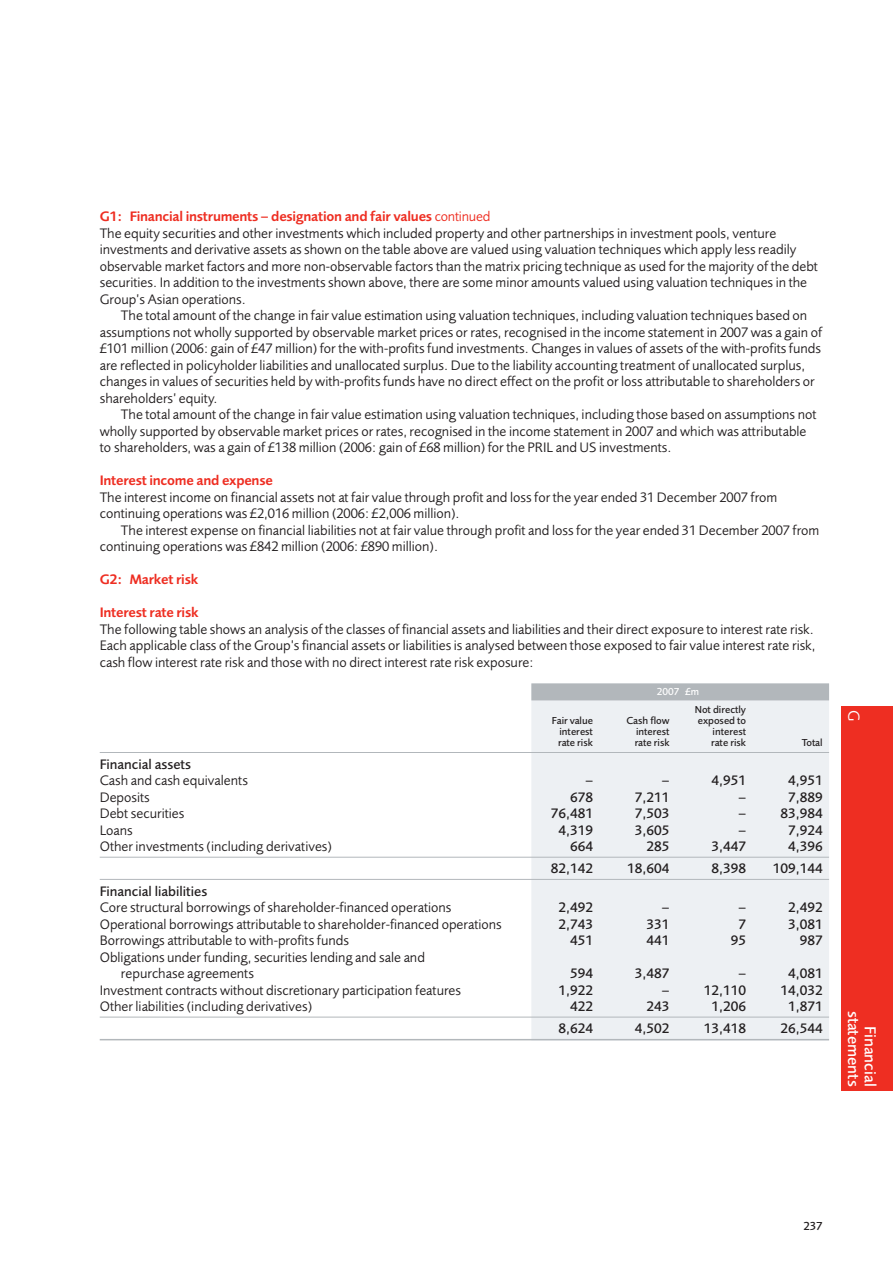
<style>
.page{position:relative;width:893px;height:1263px;background:#fff}
.page>*{position:absolute;margin:0;border:0;box-sizing:border-box;transform-origin:0 0}
.t1{font:500 16.5px/16.5px "Pru Sans";color:#fff;text-align:right}
.t2{font:16.5px "Pru Sans";color:#fff}
.t3{font:14.25px/16.5px "Pru Sans";color:#231f20}
.t4{font:500 14.25px "Pru Sans";color:#231f20}
.t5{font:600 14.25px "Pru Sans";letter-spacing:-.015em;color:#ee2e22}
.t6{font:500 12px "Pru Sans";color:#231f20}
.t7{font:500 10.5px "Pru Sans";color:#231f20}
.t8{font:500 10.5px "Pru Sans";color:#fff}
.s1{font-weight:600;color:#ee2e22}
.s2{color:#ee2e22}
</style>
<div class="page">
<div style="left:842px;top:706px;width:51px;height:385px;background:#ee2e22"></div>
<div style="left:531px;top:683px;width:298px;height:357px;background:#edf0f3"></div>
<div style="left:531px;top:683px;width:298px;height:17px;background:#b2b7bb"></div>
<hr style="left:100px;top:752px;width:729px;height:1px;background:#b2b7bb">
<hr style="left:100px;top:857px;width:729px;height:1px;background:#b2b7bb">
<hr style="left:100px;top:879px;width:729px;height:1px;background:#b2b7bb">
<hr style="left:100px;top:1017px;width:729px;height:1px;background:#b2b7bb">
<hr style="left:100px;top:1039px;width:729px;height:1px;background:#b2b7bb">
<p class="t3" style="left:100px;top:210px;width:720px"><span class="s1">G1: Financial instruments – designation and fair values</span> <span class="s2">continued<br></span>The equity securities and other investments which included property and other partnerships in investment pools, venture investments and derivative assets as shown on the table above are valued using valuation techniques which apply less readily observable market factors and more non-observable factors than the matrix pricing technique as used for the majority of the debt securities. In addition to the investments shown above, there are some minor amounts valued using valuation techniques in the Group’s Asian operations.</p>
<p class="t3" style="left:100px;top:309px;width:724px;text-indent:21px">The total amount of the change in fair value estimation using valuation techniques, including valuation techniques based on assumptions not wholly supported by observable market prices or rates, recognised in the income statement in 2007 was a gain of £101 million (2006: gain of £47 million) for the with-profits fund investments. Changes in values of assets of the with-profits funds are reflected in policyholder liabilities and unallocated surplus. Due to the liability accounting treatment of unallocated surplus, changes in values of securities held by with-profits funds have no direct effect on the profit or loss attributable to shareholders or shareholders’ equity.</p>
<p class="t3" style="left:100px;top:408px;width:718px;text-indent:21px">The total amount of the change in fair value estimation using valuation techniques, including those based on assumptions not wholly supported by observable market prices or rates, recognised in the income statement in 2007 and which was attributable to shareholders, was a gain of £138 million (2006: gain of £68 million) for the PRIL and US investments.</p>
<p class="t5" style="left:100px;top:475px;width:175px">Interest income and expense</p>
<p class="t3" style="left:100px;top:490px;width:679px">The interest income on financial assets not at fair value through profit and loss for the year ended 31 December 2007 from continuing operations was £2,016 million (2006: £2,006 million).</p>
<p class="t3" style="left:100px;top:523px;width:721px;text-indent:21px">The interest expense on financial liabilities not at fair value through profit and loss for the year ended 31 December 2007 from continuing operations was £842 million (2006: £890 million).</p>
<p class="t5" style="left:100px;top:574px;width:100px">G2: Market risk</p>
<p class="t5" style="left:100px;top:607px;width:100px">Interest rate risk</p>
<p class="t3" style="left:100px;top:622px;width:717px;text-align:justify">The following table shows an analysis of the classes of financial assets and liabilities and their direct exposure to interest rate risk.<br>Each applicable class of the Group’s financial assets or liabilities is analysed between those exposed to fair value interest rate risk, cash flow interest rate risk and those with no direct interest rate risk exposure:</p>
<p class="t8" style="left:657px;top:688px;width:44px">2007 £m</p>
<p class="t7" style="left:695px;top:705px;width:53px">Not directly</p>
<p class="t7" style="left:552px;top:716px;width:43px">Fair value</p>
<p class="t7" style="left:626px;top:716px;width:45px">Cash flow</p>
<p class="t7" style="left:698px;top:716px;width:50px">exposed to</p>
<p class="t7" style="left:559px;top:728px;width:35px">interest</p>
<p class="t7" style="left:636px;top:728px;width:35px">interest</p>
<p class="t7" style="left:712px;top:728px;width:35px">interest</p>
<p class="t7" style="left:558px;top:739px;width:36px">rate risk</p>
<p class="t7" style="left:635px;top:739px;width:36px">rate risk</p>
<p class="t7" style="left:711px;top:739px;width:36px">rate risk</p>
<p class="t7" style="left:802px;top:739px;width:23px">Total</p>
<p class="t4" style="left:100px;top:758px;width:93px">Financial assets</p>
<p class="t3" style="left:100px;top:773px;width:150px">Cash and cash equivalents</p>
<p class="t4" style="left:585px;top:775px;width:9px">–</p>
<p class="t4" style="left:662px;top:775px;width:9px">–</p>
<p class="t4" style="left:711px;top:775px;width:36px">4,951</p>
<p class="t4" style="left:788px;top:775px;width:36px">4,951</p>
<p class="t3" style="left:100px;top:790px;width:52px">Deposits</p>
<p class="t4" style="left:570px;top:791px;width:24px">678</p>
<p class="t4" style="left:635px;top:791px;width:36px">7,211</p>
<p class="t4" style="left:738px;top:791px;width:9px">–</p>
<p class="t4" style="left:788px;top:791px;width:36px">7,889</p>
<p class="t3" style="left:100px;top:806px;width:86px">Debt securities</p>
<p class="t4" style="left:551px;top:808px;width:44px">76,481</p>
<p class="t4" style="left:635px;top:808px;width:36px">7,503</p>
<p class="t4" style="left:738px;top:808px;width:9px">–</p>
<p class="t4" style="left:780px;top:808px;width:44px">83,984</p>
<p class="t3" style="left:100px;top:823px;width:35px">Loans</p>
<p class="t4" style="left:558px;top:824px;width:36px">4,319</p>
<p class="t4" style="left:635px;top:824px;width:36px">3,605</p>
<p class="t4" style="left:738px;top:824px;width:9px">–</p>
<p class="t4" style="left:788px;top:824px;width:36px">7,924</p>
<p class="t3" style="left:100px;top:839px;width:234px">Other investments (including derivatives)</p>
<p class="t4" style="left:570px;top:841px;width:24px">664</p>
<p class="t4" style="left:646px;top:841px;width:24px">285</p>
<p class="t4" style="left:711px;top:841px;width:36px">3,447</p>
<p class="t4" style="left:788px;top:841px;width:36px">4,396</p>
<p class="t4" style="left:551px;top:863px;width:44px">82,142</p>
<p class="t4" style="left:627px;top:863px;width:44px">18,604</p>
<p class="t4" style="left:711px;top:863px;width:36px">8,398</p>
<p class="t4" style="left:773px;top:863px;width:51px">109,144</p>
<p class="t4" style="left:100px;top:885px;width:109px">Financial liabilities</p>
<p class="t3" style="left:100px;top:900px;width:353px">Core structural borrowings of shareholder-financed operations</p>
<p class="t4" style="left:558px;top:902px;width:36px">2,492</p>
<p class="t4" style="left:662px;top:902px;width:9px">–</p>
<p class="t4" style="left:738px;top:902px;width:9px">–</p>
<p class="t4" style="left:788px;top:902px;width:36px">2,492</p>
<p class="t3" style="left:100px;top:917px;width:404px">Operational borrowings attributable to shareholder-financed operations</p>
<p class="t4" style="left:558px;top:918px;width:36px">2,743</p>
<p class="t4" style="left:646px;top:918px;width:25px">331</p>
<p class="t4" style="left:738px;top:918px;width:9px">7</p>
<p class="t4" style="left:788px;top:918px;width:36px">3,081</p>
<p class="t3" style="left:100px;top:933px;width:251px">Borrowings attributable to with-profits funds</p>
<p class="t4" style="left:570px;top:935px;width:25px">451</p>
<p class="t4" style="left:646px;top:935px;width:25px">441</p>
<p class="t4" style="left:731px;top:935px;width:17px">95</p>
<p class="t4" style="left:800px;top:935px;width:24px">987</p>
<p class="t3" style="left:121px;top:950px;width:305px;text-indent:-21px">Obligations under funding, securities lending and sale and repurchase agreements</p>
<p class="t4" style="left:570px;top:968px;width:24px">594</p>
<p class="t4" style="left:635px;top:968px;width:36px">3,487</p>
<p class="t4" style="left:738px;top:968px;width:9px">–</p>
<p class="t4" style="left:788px;top:968px;width:36px">4,081</p>
<p class="t3" style="left:100px;top:983px;width:363px">Investment contracts without discretionary participation features</p>
<p class="t4" style="left:558px;top:984px;width:36px">1,922</p>
<p class="t4" style="left:662px;top:984px;width:9px">–</p>
<p class="t4" style="left:704px;top:984px;width:44px">12,110</p>
<p class="t4" style="left:780px;top:984px;width:44px">14,032</p>
<p class="t3" style="left:100px;top:999px;width:214px">Other liabilities (including derivatives)</p>
<p class="t4" style="left:570px;top:1001px;width:24px">422</p>
<p class="t4" style="left:646px;top:1001px;width:24px">243</p>
<p class="t4" style="left:711px;top:1001px;width:36px">1,206</p>
<p class="t4" style="left:788px;top:1001px;width:36px">1,871</p>
<p class="t4" style="left:558px;top:1023px;width:36px">8,624</p>
<p class="t4" style="left:635px;top:1023px;width:36px">4,502</p>
<p class="t4" style="left:704px;top:1023px;width:44px">13,418</p>
<p class="t4" style="left:780px;top:1023px;width:44px">26,544</p>
<p class="t2" style="left:860px;top:710px;width:13px;rotate:90deg">G</p>
<p class="t1" style="left:877px;top:1011px;width:77px;rotate:90deg">Financial statements</p>
<p class="t6" style="left:803px;top:1221px;width:21px">237</p>
</div>
